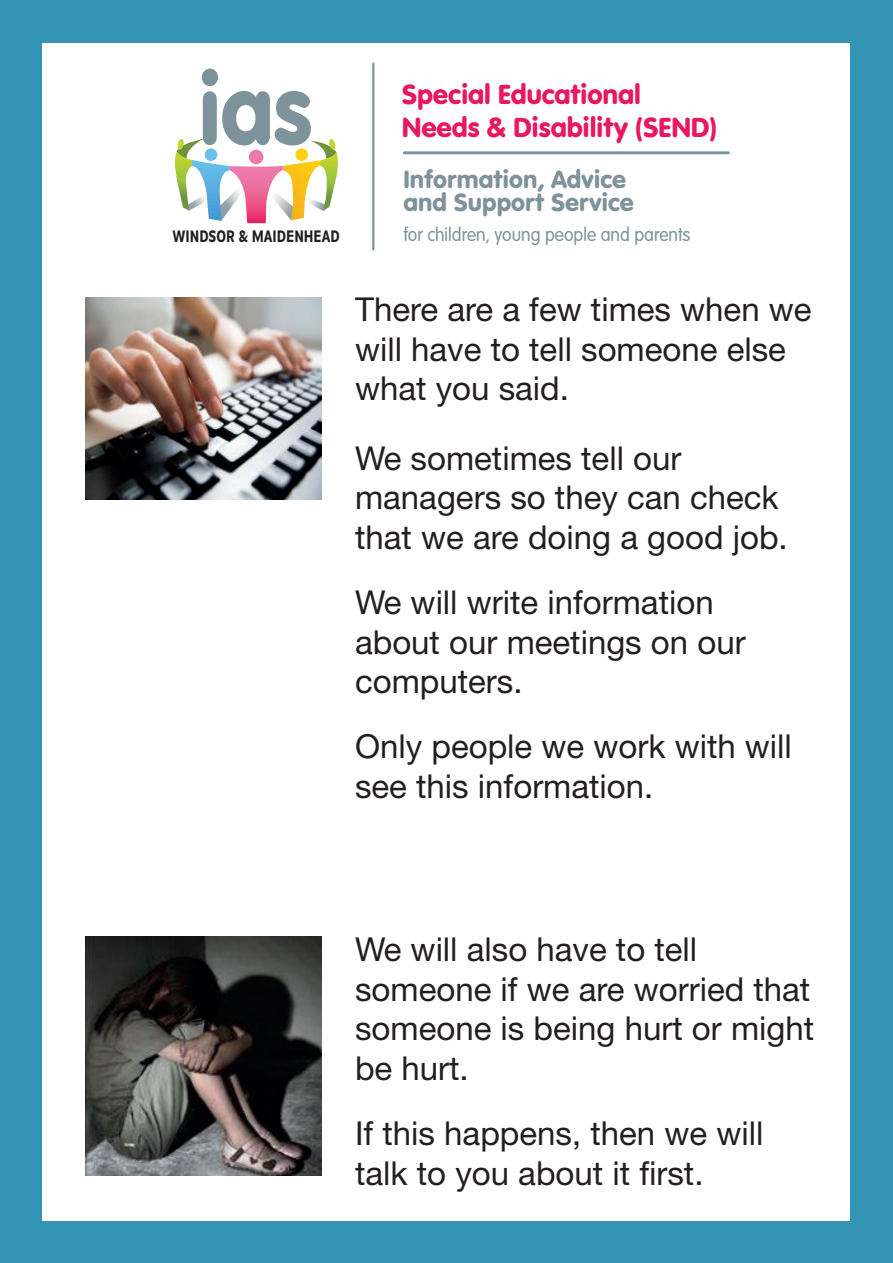
<style>
.page{position:relative;width:893px;height:1263px;background:#3394b5}
.page>*{position:absolute;margin:0;border:0;box-sizing:border-box;transform-origin:0 0}
.t1{font:103.5px "VAG Rundschrift D";color:#7d929a;scale:.92 1}
.t2{font:33px/39.6px "Helvetica Neue LT Std";color:#231f20}
.t3{font:28.8px/32.2px "VAG Rundschrift D";letter-spacing:-.01em;color:#e71860}
.t4{font:25.95px/23.4px "VAG Rundschrift D";color:#7d929a}
.t5{font:300 20.1px "VAG Rundschrift D";color:#7d929a;scale:.94 1}
.t6{font:700 17.55px "Basic Gothic Pro";color:#231f20;scale:.72 1}
</style>
<div class="page">
<div style="left:43px;top:43px;width:807px;height:1177px;background:#fff"></div>
<img style="left:85px;top:298px;width:236px;height:202px">
<img style="left:85px;top:936px;width:236px;height:239px">
<svg style="left:175px;top:138px;width:163px;height:85px"></svg>
<hr style="left:404px;top:151px;width:324px;height:3px;background:#7d929a">
<hr style="left:372px;top:64px;width:2px;height:185px;background:#7d929a">
<h1 class="t1" style="left:198px;top:49px;width:127px">ias</h1>
<p class="t3" style="left:402px;top:79px;width:317px">Special Educational<br>Needs &amp; Disability (SEND)</p>
<p class="t4" style="left:403px;top:167px;width:232px">Information, Advice and Support Service</p>
<p class="t6" style="left:172px;top:226px;width:234px">WINDSOR &amp; MAIDENHEAD</p>
<p class="t5" style="left:403px;top:223px;width:307px">for children, young people and parents</p>
<p class="t2" style="left:355px;top:289px;width:458px">There are a few times when we will have to tell someone else what you said.</p>
<p class="t2" style="left:355px;top:438px;width:434px">We sometimes tell our managers so they can check that we are doing a good job.</p>
<p class="t2" style="left:355px;top:582px;width:392px">We will write information about our meetings on our computers.</p>
<p class="t2" style="left:355px;top:726px;width:438px">Only people we work with will see this information.</p>
<p class="t2" style="left:355px;top:929px;width:461px">We will also have to tell someone if we are worried that someone is being hurt or might be hurt.</p>
<p class="t2" style="left:355px;top:1113px;width:410px">If this happens, then we will talk to you about it first.</p>
</div>
